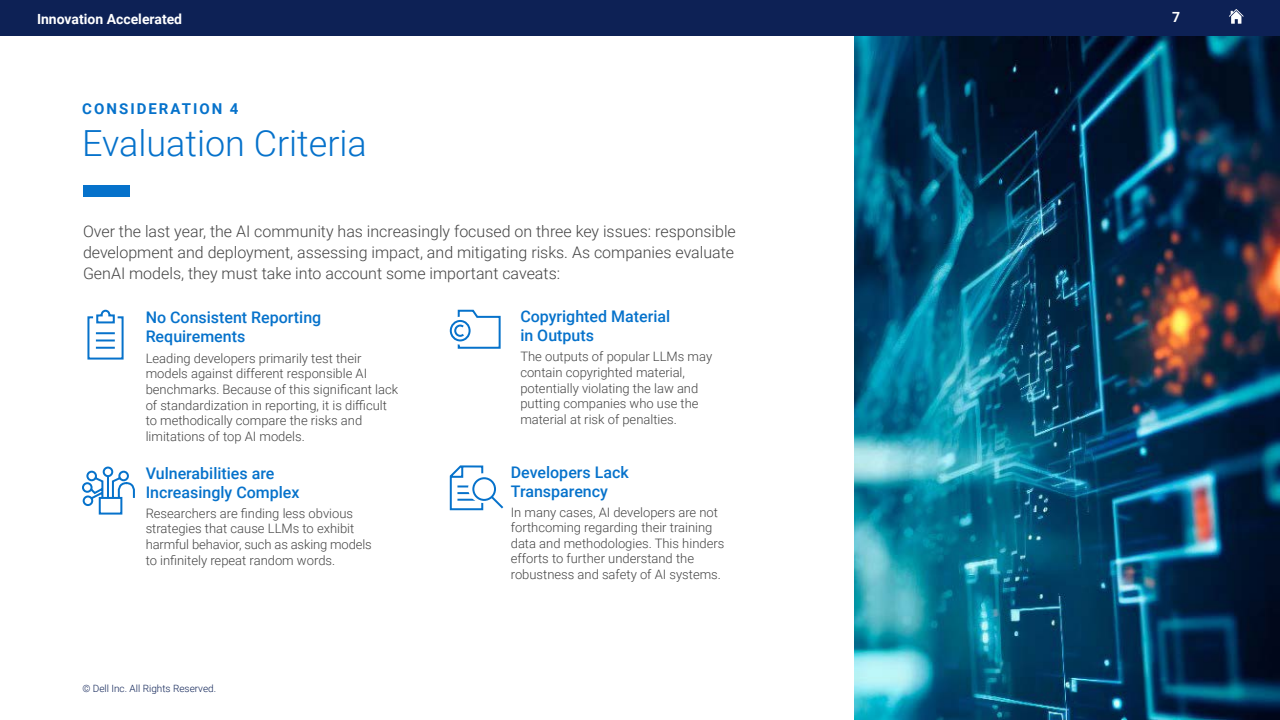
<style>
.page{position:relative;width:1280px;height:720px;background:#fff}
.page>*{position:absolute;margin:0;border:0;box-sizing:border-box;transform-origin:0 0}
.t1{font:300 36px "Roboto";color:#0672cb}
.t2{font:300 16px/21px "Roboto";color:#444;text-align:justify}
.t3{font:500 16px/19px "Roboto";color:#0672cb}
.t4{font:700 15px "Roboto";letter-spacing:.135em;color:#0672cb}
.t5{font:700 14px "Roboto";color:#fff}
.t6{font:300 13px/15.6px "Roboto";color:#444}
.t7{font:300 10px "Roboto";color:#0d2155}
</style>
<div class="page">
<div style="left:0;top:0;width:1280px;height:36px;background:#0d2155"></div>
<svg style="left:1229px;top:9px;width:15px;height:15px"></svg>
<div style="left:83px;top:185px;width:46px;height:12px;background:#0672cb"></div>
<svg style="left:447px;top:317px;width:27px;height:28px"></svg>
<div style="left:450px;top:320px;width:21px;height:21px;border:2px solid #0672cb;border-radius:50%"></div>
<svg style="left:453px;top:309px;width:48px;height:40px"></svg>
<svg style="left:449px;top:465px;width:55px;height:46px"></svg>
<svg style="left:87px;top:309px;width:37px;height:51px"></svg>
<svg style="left:82px;top:466px;width:53px;height:49px"></svg>
<img style="left:854px;top:36px;width:426px;height:684px">
<p class="t5" style="left:37px;top:9px;width:147px">Innovation Accelerated</p>
<p class="t5" style="left:1172px;top:7px;width:10px">7</p>
<p class="t4" style="left:82px;top:98px;width:158px">CONSIDERATION 4</p>
<h1 class="t1" style="left:82px;top:118px;width:286px">Evaluation Criteria</h1>
<p class="t2" style="left:83px;top:220px;width:654px">Over the last year, the AI community has increasingly focused on three key issues: responsible development and deployment, assessing impact, and mitigating risks. As companies evaluate GenAI models, they must take into account some important caveats:</p>
<p class="t3" style="left:520px;top:306px;width:151px">Copyrighted Material in Outputs</p>
<p class="t6" style="left:520px;top:349px;width:193px">The outputs of popular LLMs may contain copyrighted material, potentially violating the law and putting companies who use the material at risk of penalties.</p>
<p class="t3" style="left:511px;top:462px;width:120px">Developers Lack<br>Transparency</p>
<p class="t6" style="left:511px;top:504px;width:215px">In many cases, AI developers are not forthcoming regarding their training data and methodologies. This hinders efforts to further understand the robustness and safety of AI systems.</p>
<p class="t3" style="left:146px;top:307px;width:177px">No Consistent Reporting<br>Requirements</p>
<p class="t6" style="left:146px;top:350px;width:254px">Leading developers primarily test their models against different responsible AI benchmarks. Because of this significant lack of standardization in reporting, it is difficult to methodically compare the risks and limitations of top AI models.</p>
<p class="t3" style="left:146px;top:463px;width:155px">Vulnerabilities are<br>Increasingly Complex</p>
<p class="t6" style="left:146px;top:505px;width:228px">Researchers are finding less obvious strategies that cause LLMs to exhibit harmful behavior, such as asking models to infinitely repeat random words.</p>
<p class="t7" style="left:82px;top:681px;width:135px">© Dell Inc. All Rights Reserved.</p>
</div>
